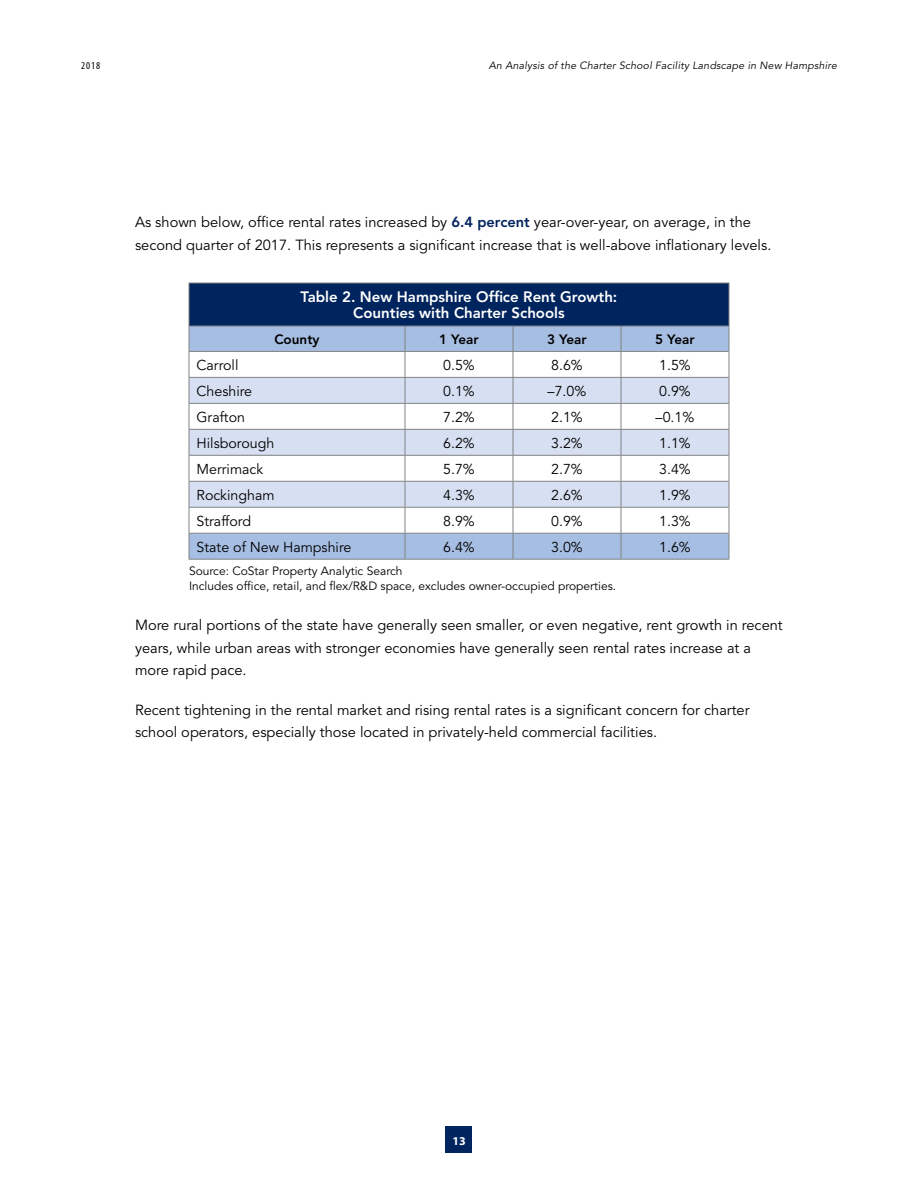
<style>
.page{position:relative;width:918px;height:1188px;background:#fff}
.page>*{position:absolute;margin:0;border:0;box-sizing:border-box;transform-origin:0 0}
.t1{font:800 15px/16.5px "Avenir";color:#fff;text-align:center}
.t2{font:14.7px/22.5px "Avenir";color:#000}
.t3{font:14.25px "Avenir";color:#000}
.t4{font:800 13.5px "Avenir";color:#000}
.t5{font:12px/15px "Avenir";color:#000}
.t6{font:700 12px "Myriad Pro";color:#fff}
.t7{font:italic 10.5px "Avenir";letter-spacing:.02em;color:#000}
.t8{font:condensed 10.5px "Myriad Pro";color:#000}
.s1{font-weight:800;color:#00245d}
</style>
<div class="page">
<div style="left:446px;top:1126px;width:26px;height:28px;background:#00245d"></div>
<div style="left:189px;top:283px;width:540px;height:43px;background:#00245d"></div>
<hr style="left:189px;top:283px;width:216px;height:1px;background:#808285">
<hr style="left:189px;top:283px;width:1px;height:43px;background:#808285">
<hr style="left:405px;top:283px;width:108px;height:1px;background:#808285">
<hr style="left:513px;top:283px;width:108px;height:1px;background:#808285">
<hr style="left:621px;top:283px;width:108px;height:1px;background:#808285">
<hr style="left:729px;top:283px;width:1px;height:43px;background:#808285">
<svg style="left:189px;top:326px;width:541px;height:233px"></svg>
<hr style="left:189px;top:559px;width:216px;height:1px;background:#808285">
<hr style="left:405px;top:559px;width:108px;height:1px;background:#808285">
<hr style="left:513px;top:559px;width:108px;height:1px;background:#808285">
<hr style="left:621px;top:559px;width:108px;height:1px;background:#808285">
<p class="t8" style="left:81px;top:60px;width:21px">2018</p>
<p class="t7" style="left:489px;top:59px;width:350px">An Analysis of the Charter School Facility Landscape in New Hampshire</p>
<p class="t2" style="left:135px;top:211px;width:638px">As shown below, office rental rates increased by <span class="s1">6.4 percent</span> year-over-year, on average, in the second quarter of 2017. This represents a significant increase that is well-above inflationary levels.</p>
<p class="t1" style="left:301px;top:288px;width:318px">Table 2. New Hampshire Office Rent Growth:<br>Counties with Charter Schools</p>
<p class="t4" style="left:274px;top:331px;width:47px">County</p>
<p class="t4" style="left:439px;top:331px;width:41px">1 Year</p>
<p class="t4" style="left:547px;top:331px;width:41px">3 Year</p>
<p class="t4" style="left:655px;top:331px;width:41px">5 Year</p>
<p class="t3" style="left:197px;top:357px;width:43px">Carroll</p>
<p class="t3" style="left:443px;top:357px;width:33px">0.5%</p>
<p class="t3" style="left:551px;top:357px;width:33px">8.6%</p>
<p class="t3" style="left:659px;top:357px;width:33px">1.5%</p>
<p class="t3" style="left:197px;top:383px;width:57px">Cheshire</p>
<p class="t3" style="left:443px;top:383px;width:33px">0.1%</p>
<p class="t3" style="left:548px;top:383px;width:40px">–7.0%</p>
<p class="t3" style="left:659px;top:383px;width:33px">0.9%</p>
<p class="t3" style="left:197px;top:409px;width:50px">Grafton</p>
<p class="t3" style="left:443px;top:409px;width:33px">7.2%</p>
<p class="t3" style="left:551px;top:409px;width:33px">2.1%</p>
<p class="t3" style="left:656px;top:409px;width:40px">–0.1%</p>
<p class="t3" style="left:197px;top:435px;width:79px">Hilsborough</p>
<p class="t3" style="left:443px;top:435px;width:33px">6.2%</p>
<p class="t3" style="left:551px;top:435px;width:33px">3.2%</p>
<p class="t3" style="left:659px;top:435px;width:33px">1.1%</p>
<p class="t3" style="left:197px;top:461px;width:68px">Merrimack</p>
<p class="t3" style="left:443px;top:461px;width:33px">5.7%</p>
<p class="t3" style="left:551px;top:461px;width:33px">2.7%</p>
<p class="t3" style="left:659px;top:461px;width:33px">3.4%</p>
<p class="t3" style="left:197px;top:487px;width:80px">Rockingham</p>
<p class="t3" style="left:443px;top:487px;width:33px">4.3%</p>
<p class="t3" style="left:551px;top:487px;width:33px">2.6%</p>
<p class="t3" style="left:659px;top:487px;width:33px">1.9%</p>
<p class="t3" style="left:197px;top:513px;width:56px">Strafford</p>
<p class="t3" style="left:443px;top:513px;width:33px">8.9%</p>
<p class="t3" style="left:551px;top:513px;width:33px">0.9%</p>
<p class="t3" style="left:659px;top:513px;width:33px">1.3%</p>
<p class="t3" style="left:197px;top:539px;width:156px">State of New Hampshire</p>
<p class="t3" style="left:443px;top:539px;width:33px">6.4%</p>
<p class="t3" style="left:551px;top:539px;width:33px">3.0%</p>
<p class="t3" style="left:659px;top:539px;width:33px">1.6%</p>
<p class="t5" style="left:189px;top:564px;width:429px">Source: CoStar Property Analytic Search<br>Includes office, retail, and flex/R&amp;D space, excludes owner-occupied properties.</p>
<p class="t2" style="left:135px;top:614px;width:649px">More rural portions of the state have generally seen smaller, or even negative, rent growth in recent years, while urban areas with stronger economies have generally seen rental rates increase at a more rapid pace.</p>
<p class="t2" style="left:135px;top:699px;width:616px">Recent tightening in the rental market and rising rental rates is a significant concern for charter school operators, especially those located in privately-held commercial facilities.</p>
<p class="t6" style="left:452px;top:1134px;width:15px">13</p>
</div>
